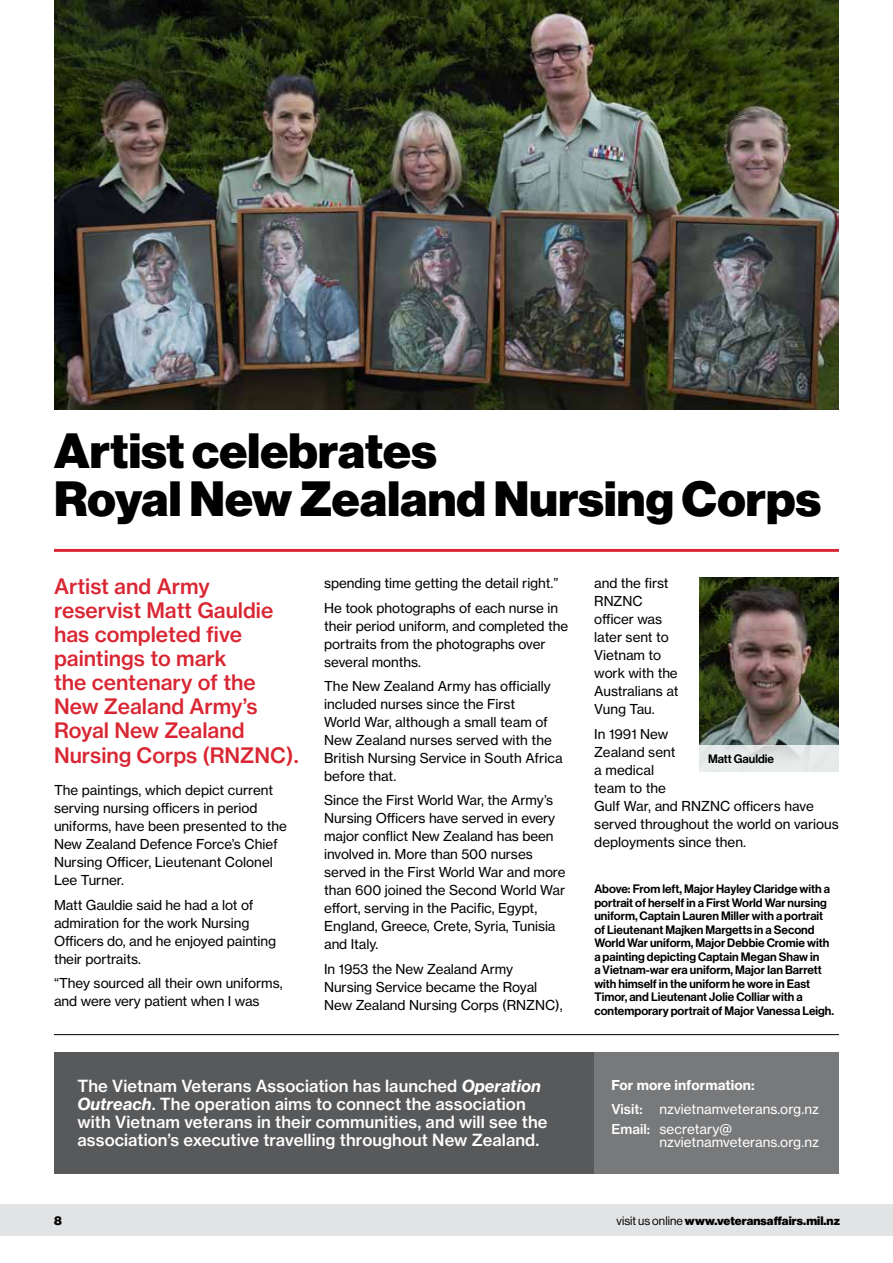
<style>
.page{position:relative;width:893px;height:1263px;background:#fff}
.page>*{position:absolute;margin:0;border:0;box-sizing:border-box;transform-origin:0 0}
.t1{font:900 48.45px/47.8px "Haas Grot Disp 95";letter-spacing:.005em;color:#000}
.t2{font:500 21px/24px "Haas Grot Text 65";color:#d92632}
.t3{font:500 16.5px/18px "Haas Grot Text 65";letter-spacing:.005em;color:#fff}
.t4{font:13.5px/18px "Haas Grot Text 55 Roman";letter-spacing:-.005em;color:#000}
.t5{font:13.5px/19.8px "Haas Grot Text 55 Roman";letter-spacing:.005em;color:#fff}
.t6{font:700 13.5px "Haas Grot Text 75";letter-spacing:.005em;color:#fff}
.t7{font:500 12px/13.5px "Haas Grot Disp 65";color:#000}
.t8{font:900 12px "Haas Grot Disp 95";letter-spacing:.005em;color:#000}
.s1{font-family:"Haas Grot Text 76";font-weight:700;font-style:italic}
.s2{font-family:"Haas Grot Text 65";font-weight:500}
.s3{font-family:"Haas Grot Disp 55 Roman";font-weight:400}
</style>
<div class="page">
<div style="left:54px;top:1052px;width:785px;height:122px;background:#58595b"></div>
<img style="left:54px;top:0;width:785px;height:409px">
<div style="left:0;top:1204px;width:893px;height:31px;background:#e2e3e4"></div>
<hr style="left:54px;top:549px;width:785px;height:3px;background:#d92632">
<hr style="left:54px;top:1034px;width:785px;height:1px;background:#000">
<div style="left:594px;top:1052px;width:245px;height:122px;background:#78797b"></div>
<img style="left:699px;top:577px;width:140px;height:168px">
<svg style="left:699px;top:745px;width:140px;height:27px;background:#e4e8e7"></svg>
<h1 class="t1" style="left:54px;top:428px;width:769px">Artist celebrates<br>Royal New Zealand Nursing Corps</h1>
<h2 class="t2" style="left:54px;top:575px;width:246px">Artist and Army reservist Matt Gauldie has completed five paintings to mark<br>the centenary of the<br>New Zealand Army’s<br>Royal New Zealand<br>Nursing Corps (RNZNC).</h2>
<p class="t4" style="left:54px;top:781px;width:234px">The paintings, which depict current serving nursing officers in period uniforms, have been presented to the<br>New Zealand Defence Force’s Chief<br>Nursing Officer, Lieutenant Colonel<br>Lee Turner.</p>
<p class="t4" style="left:54px;top:896px;width:224px">Matt Gauldie said he had a lot of admiration for the work Nursing<br>Officers do, and he enjoyed painting their portraits.</p>
<p class="t4" style="left:54px;top:974px;width:230px">“They sourced all their own uniforms, and were very patient when I was</p>
<p class="t4" style="left:324px;top:571px;width:236px;line-height:24.5px">spending time getting the detail right.”<br>He took photographs of each nurse in</p>
<p class="t4" style="left:324px;top:617px;width:246px">their period uniform, and completed the portraits from the photographs over several months.</p>
<p class="t4" style="left:324px;top:677px;width:240px">The New Zealand Army has officially included nurses since the First<br>World War, although a small team of<br>New Zealand nurses served with the<br>British Nursing Service in South Africa before that.</p>
<p class="t4" style="left:324px;top:791px;width:243px">Since the First World War, the Army’s Nursing Officers have served in every major conflict New Zealand has been involved in. More than 500 nurses served in the First World War and more than 600 joined the Second World War effort, serving in the Pacific, Egypt, England, Greece, Crete, Syria, Tunisia and Italy.</p>
<p class="t4" style="left:324px;top:960px;width:240px">In 1953 the New Zealand Army<br>Nursing Service became the Royal<br>New Zealand Nursing Corps (RNZNC),</p>
<p class="t3" style="left:77px;top:1077px;width:472px">The Vietnam Veterans Association has launched <span class="s1">Operation Outreach</span>. The operation aims to connect the association with Vietnam veterans in their communities, and will see the association’s executive travelling throughout New Zealand.</p>
<p class="t8" style="left:54px;top:1213px;width:9px">8</p>
<p class="t4" style="left:594px;top:574px;width:86px">and the first<br>RNZNC officer was later sent to<br>Vietnam to work with the<br>Australians at<br>Vung Tau.</p>
<p class="t4" style="left:594px;top:725px;width:246px">In 1991 New<br>Zealand sent<br>a medical<br>team to the<br>Gulf War, and RNZNC officers have served throughout the world on various deployments since then.</p>
<p class="t7" style="left:708px;top:752px;width:68px">Matt Gauldie</p>
<p class="t7" style="left:594px;top:882px;width:241px">Above: From left, Major Hayley Claridge with a portrait of herself in a First World War nursing uniform, Captain Lauren Miller with a portrait of Lieutenant Majken Margetts in a Second World War uniform, Major Debbie Cromie with a painting depicting Captain Megan Shaw in<br>a Vietnam-war era uniform, Major Ian Barrett with himself in the uniform he wore in East Timor, and Lieutenant Jolie Colliar with a contemporary portrait of Major Vanessa Leigh.</p>
<p class="t6" style="left:611px;top:1076px;width:145px">For more information:</p>
<p class="t5" style="left:611px;top:1099px;width:209px"><span class="s2">Visit:</span> nzvietnamveterans.org.nz<br><span class="s2">Email:</span> secretary@</p>
<p class="t5" style="left:659px;top:1132px;width:161px">nzvietnamveterans.org.nz</p>
<p class="t8" style="left:616px;top:1213px;width:225px"><span class="s3">visit us online</span> www.veteransaffairs.mil.nz</p>
</div>
